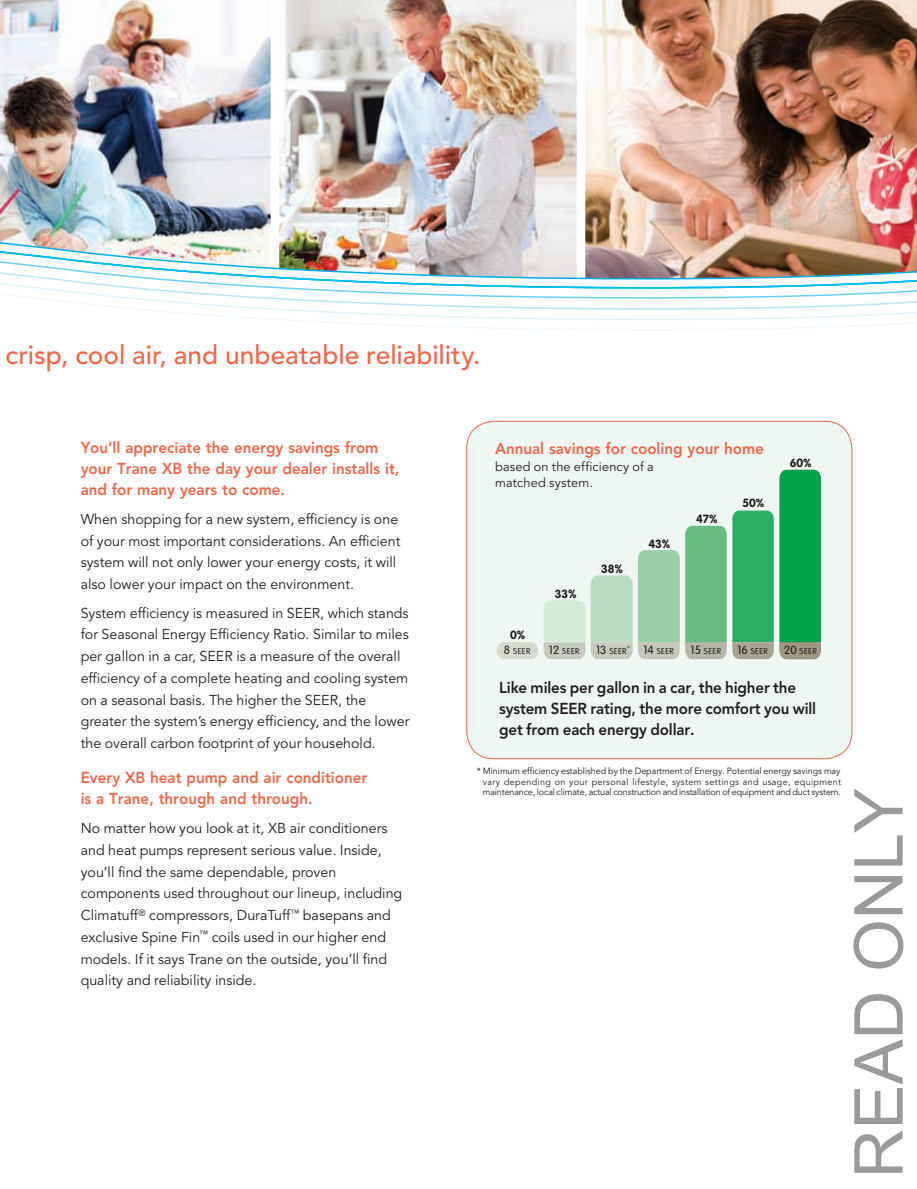
<style>
.page{position:relative;width:917px;height:1189px;background:#fff}
.page>*{position:absolute;margin:0;border:0;box-sizing:border-box;transform-origin:0 0}
.t1{font:67.5px "Arial";color:rgb(0 0 0/.4)}
.t2{font:500 26.25px "Avenir";color:#f26648}
.t3{font:800 15.75px/21px "Avenir";color:#f26648;scale:.96 1}
.t4{font:800 15.75px/21px "Avenir";letter-spacing:-.01em;color:#231f20;scale:.96 1}
.t5{font:14.25px/21.8px "Avenir";color:#231f20}
.t6{font:12.75px/15.8px "Avenir";letter-spacing:.015em;color:#231f20}
.t7{font:700 11.7px "VAG Rounded";color:#231f20}
.t8{font:9px/10.5px "Avenir";letter-spacing:-.015em;color:#231f20;text-align:justify}
.t9{font:300 8.4px "VAG Rounded";letter-spacing:.06em;color:#231f20}
.s1{font-size:11.7px}
</style>
<div class="page">
<img style="left:0;top:0;width:271px;height:186px">
<img style="left:585px;top:0;width:332px;height:186px">
<img style="left:279px;top:0;width:297px;height:186px">
<img style="left:0;top:186px;width:917px;height:9px">
<svg style="left:364px;top:324px;width:534px;height:6px"></svg>
<img style="left:0;top:195px;width:917px;height:129px">
<div style="left:467px;top:421px;width:385px;height:338px;background:#eef7f1;border-radius:27px"></div>
<svg style="left:497px;top:642px;width:41px;height:17px"></svg>
<svg style="left:591px;top:470px;width:230px;height:189px"></svg>
<svg style="left:544px;top:600px;width:41px;height:59px;background:#d1e2d3"></svg>
<h2 class="t2" style="left:6px;top:340px;width:476px">crisp, cool air, and unbeatable reliability.</h2>
<p class="t3" style="left:81px;top:437px;width:333px">You’ll appreciate the energy savings from your Trane XB the day your dealer installs it, and for many years to come.</p>
<p class="t5" style="left:81px;top:508px;width:321px">When shopping for a new system, efficiency is one of your most important considerations. An efficient system will not only lower your energy costs, it will also lower your impact on the environment.</p>
<p class="t5" style="left:81px;top:602px;width:330px">System efficiency is measured in SEER, which stands for Seasonal Energy Efficiency Ratio. Similar to miles per gallon in a car, SEER is a measure of the overall efficiency of a complete heating and cooling system on a seasonal basis. The higher the SEER, the greater the system’s energy efficiency, and the lower the overall carbon footprint of your household.</p>
<p class="t3" style="left:81px;top:767px;width:300px">Every XB heat pump and air conditioner is a Trane, through and through.</p>
<p class="t5" style="left:81px;top:818px;width:323px">No matter how you look at it, XB air conditioners and heat pumps represent serious value. Inside, you’ll find the same dependable, proven components used throughout our lineup, including Climatuff<sup>®</sup> compressors, DuraTuff<sup>™</sup> basepans and exclusive Spine Fin<sup>™</sup> coils used in our higher end models. If it says Trane on the outside, you’ll find quality and reliability inside.</p>
<p class="t3" style="left:495px;top:438px;width:281px">Annual savings for cooling your home</p>
<p class="t6" style="left:495px;top:459px;width:160px">based on the efficiency of a matched system.</p>
<p class="t7" style="left:555px;top:586px;width:23px">33%</p>
<p class="t7" style="left:601px;top:562px;width:23px">38%</p>
<p class="t7" style="left:648px;top:536px;width:23px">43%</p>
<p class="t7" style="left:696px;top:512px;width:23px">47%</p>
<p class="t7" style="left:742px;top:496px;width:23px">50%</p>
<p class="t7" style="left:789px;top:456px;width:23px">60%</p>
<p class="t7" style="left:510px;top:628px;width:17px">0%</p>
<p class="t9" style="left:504px;top:646px;width:28px"><span class="s1">8</span> SEER</p>
<p class="t9" style="left:549px;top:646px;width:32px"><span class="s1">12</span> SEER</p>
<p class="t9" style="left:596px;top:646px;width:32px"><span class="s1">13</span> SEER</p>
<p class="t9" style="left:643px;top:646px;width:32px"><span class="s1">14</span> SEER</p>
<p class="t9" style="left:690px;top:646px;width:32px"><span class="s1">15</span> SEER</p>
<p class="t9" style="left:737px;top:646px;width:32px"><span class="s1">16</span> SEER</p>
<p class="t9" style="left:784px;top:646px;width:34px"><span class="s1">20</span> SEER</p>
<p class="t4" style="left:499px;top:677px;width:332px">Like miles per gallon in a car, the higher the system SEER rating, the more comfort you will get from each energy dollar.</p>
<p class="t8" style="left:483px;top:766px;width:360px;text-indent:-6px">* Minimum efficiency established by the Department of Energy. Potential energy savings may vary depending on your personal lifestyle, system settings and usage, equipment maintenance, local climate, actual construction and installation of equipment and duct system.</p>
<h1 class="t1" style="left:834px;top:1178px;width:392px;rotate:-90deg">READ ONLY</h1>
</div>
